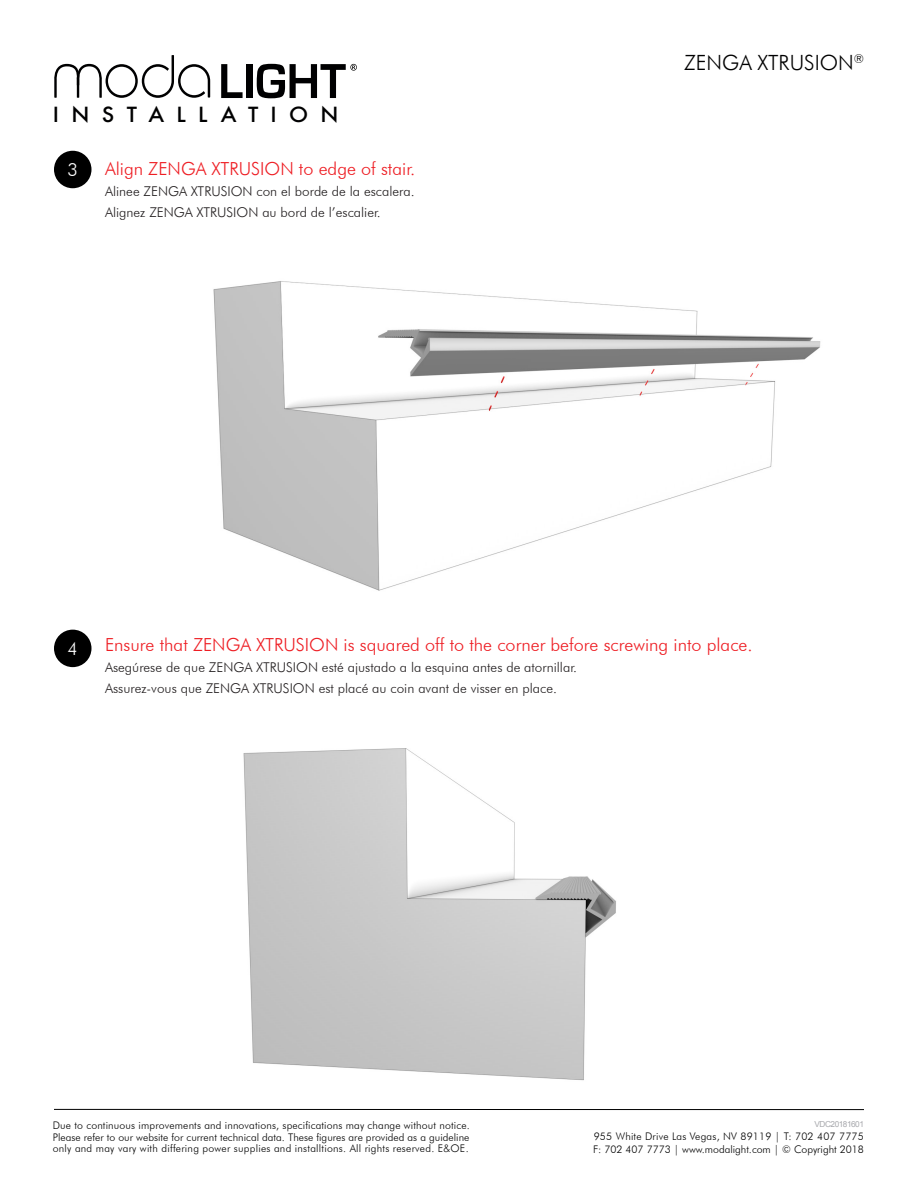
<style>
.page{position:relative;width:918px;height:1188px;background:#fff}
.page>*{position:absolute;margin:0;border:0;box-sizing:border-box;transform-origin:0 0}
.t1{font:300 21px "Futura BT";color:#000001}
.t2{font:500 20.25px "Futura";letter-spacing:.575em;color:#000001;scale:1.05 1}
.t3{font:300 18px "Futura BT";color:#ee1d23}
.t4{font:300 18px "Futura BT";color:#fff}
.t5{font:300 13.5px "Futura BT";color:#231f20}
.t6{font:300 10.5px/11.2px "Futura BT";letter-spacing:.02em;color:#000001;text-align:justify}
.t7{font:300 10.5px/12.6px "Futura BT";color:#000001}
.t8{font:8.25px "Arial";letter-spacing:-.055em;color:#a8a9ad}
</style>
<div class="page">
<svg style="left:54px;top:55px;width:156px;height:43px"></svg>
<svg style="left:221px;top:64px;width:22px;height:34px"></svg>
<div style="left:246px;top:64px;width:6px;height:34px;background:#000001"></div>
<svg style="left:257px;top:64px;width:100px;height:34px"></svg>
<hr style="left:54px;top:1109px;width:810px;height:1px;background:#000001">
<div style="left:54px;top:630px;width:38px;height:37px;background:#000;border-radius:50%"></div>
<div style="left:54px;top:151px;width:38px;height:37px;background:#000;border-radius:50%"></div>
<img style="left:213px;top:281px;width:608px;height:310px">
<img style="left:243px;top:748px;width:373px;height:333px">
<h2 class="t2" style="left:53px;top:101px;width:274px">INSTALLATION</h2>
<p class="t4" style="left:68px;top:159px;width:12px">3</p>
<p class="t3" style="left:105px;top:158px;width:312px">Align ZENGA XTRUSION to edge of stair.</p>
<p class="t5" style="left:105px;top:183px;width:311px">Alinee ZENGA XTRUSION con el borde de la escalera.</p>
<p class="t5" style="left:105px;top:204px;width:277px">Alignez ZENGA XTRUSION au bord de l’escalier.</p>
<p class="t1" style="left:684px;top:50px;width:181px">ZENGA XTRUSION<sup>®</sup></p>
<p class="t4" style="left:68px;top:638px;width:12px">4</p>
<p class="t3" style="left:105px;top:634px;width:649px">Ensure that ZENGA XTRUSION is squared off to the corner before screwing into place.</p>
<p class="t5" style="left:105px;top:659px;width:474px">Asegúrese de que ZENGA XTRUSION esté ajustado a la esquina antes de atornillar.</p>
<p class="t5" style="left:105px;top:680px;width:454px">Assurez-vous que ZENGA XTRUSION est placé au coin avant de visser en place.</p>
<p class="t6" style="left:53px;top:1120px;width:418px">Due to continuous improvements and innovations, specifications may change without notice.<br>Please refer to our website for current technical data. These figures are provided as a guideline only and may vary with differing power supplies and installtions. All rights reserved. E&amp;OE.</p>
<p class="t8" style="left:815px;top:1119px;width:51px">VDC20181601</p>
<p class="t7" style="left:593px;top:1130px;width:272px">955 White Drive Las Vegas, NV 89119 | T: 702 407 7775<br>F: 702 407 7773 | www.modalight.com | © Copyright 2018</p>
</div>
